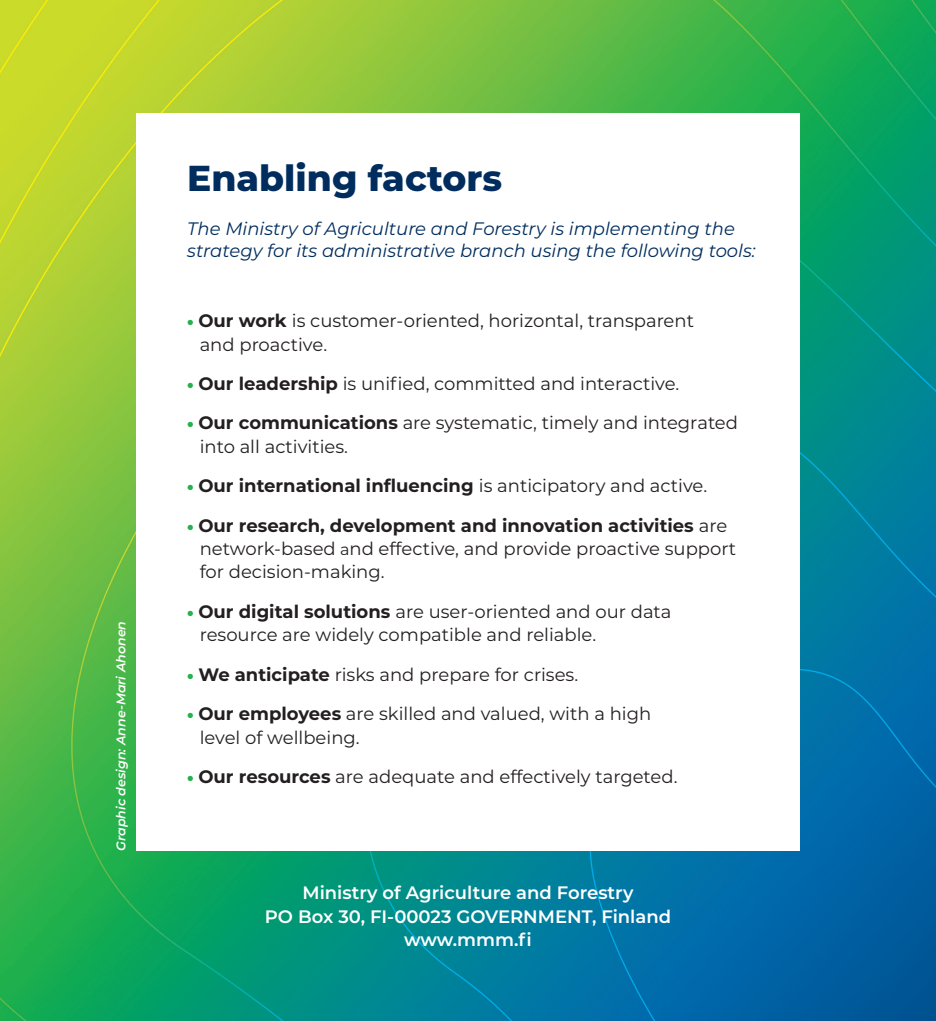
<style>
.page{position:relative;width:936px;height:1021px;background:#fff}
.page>*{position:absolute;margin:0;border:0;box-sizing:border-box;transform-origin:0 0}
.Otsikko{font:800 36px "Montserrat";color:#002d5e}
.leipis{font:18px/23.4px "Montserrat";color:#231f20}
.ingressi{font:italic 18px/22px "Montserrat";color:#002d5e}
.leipis-2{font:600 18px "Montserrat";color:#fff}
.leipis-3{font:700 18px "Montserrat";color:#231f20}
.leipis-4{font:italic 600 12.6px "Montserrat";color:#fff}
.s1{font-weight:900;font-size:16px;color:#23b24b}
.s2{font-weight:700}
.s3{font-weight:400}
.s4{font-size:16px}
</style>
<div class="page">
<img style="left:0;top:0;width:935px;height:1020px">
<div style="left:136px;top:113px;width:663px;height:737px;background:#fff"></div>
<p class="leipis-4" style="left:112px;top:850px;width:231px;rotate:-90deg">Graphic design: Anne-Mari Ahonen</p>
<p class="Otsikko" style="left:187px;top:152px;width:316px">Enabling factors</p>
<p class="ingressi" style="left:187px;top:217px;width:570px">The Ministry of Agriculture and Forestry is implementing the strategy for its administrative branch using the following tools:</p>
<p class="leipis" style="left:200px;top:308px;width:496px;text-indent:-12px"><span class="s1">•</span> <span class="s2">Our work</span> is customer-oriented, horizontal, transparent and proactive.</p>
<p class="leipis" style="left:187px;top:371px;width:493px"><span class="s1">•</span> <span class="s2">Our leadership</span> is unified, committed and interactive.</p>
<p class="leipis" style="left:200px;top:410px;width:540px;text-indent:-12px"><span class="s1">•</span> <span class="s2">Our communications</span> are systematic, timely and integrated into all activities.</p>
<p class="leipis-3" style="left:187px;top:473px;width:521px"><span class="s1">•</span> Our international influencing <span class="s3">is anticipatory and active.</span></p>
<p class="leipis" style="left:200px;top:513px;width:538px;text-indent:-12px"><span class="s1">•</span> <span class="s2">Our research, development and innovation activities</span> are network-based <span class="s4">a</span>nd effective, and provide proactive support for decision-making.</p>
<p class="leipis" style="left:200px;top:599px;width:473px;text-indent:-12px"><span class="s1">•</span> <span class="s2">Our digital solutions</span> are user-oriented and our data resource are widely compatible and reliable.</p>
<p class="leipis" style="left:187px;top:662px;width:392px"><span class="s1">•</span> <span class="s2">We anticipate</span> risks and prepare for crises.</p>
<p class="leipis" style="left:200px;top:701px;width:453px;text-indent:-12px"><span class="s1">•</span> <span class="s2">Our employees</span> are skilled and valued, with a high level of wellbeing.</p>
<p class="leipis" style="left:187px;top:764px;width:492px"><span class="s1">•</span> <span class="s2">Our resources</span> are adequate and effectively targeted.</p>
<p class="leipis-2" style="left:302px;top:880px;width:332px">Ministry of Agriculture and Forestry</p>
<p class="leipis-2" style="left:265px;top:903px;width:408px">PO Box 30, FI-00023 GOVERNMENT, Finland</p>
<p class="leipis-2" style="left:404px;top:927px;width:129px">www.mmm.fi</p>
</div>
